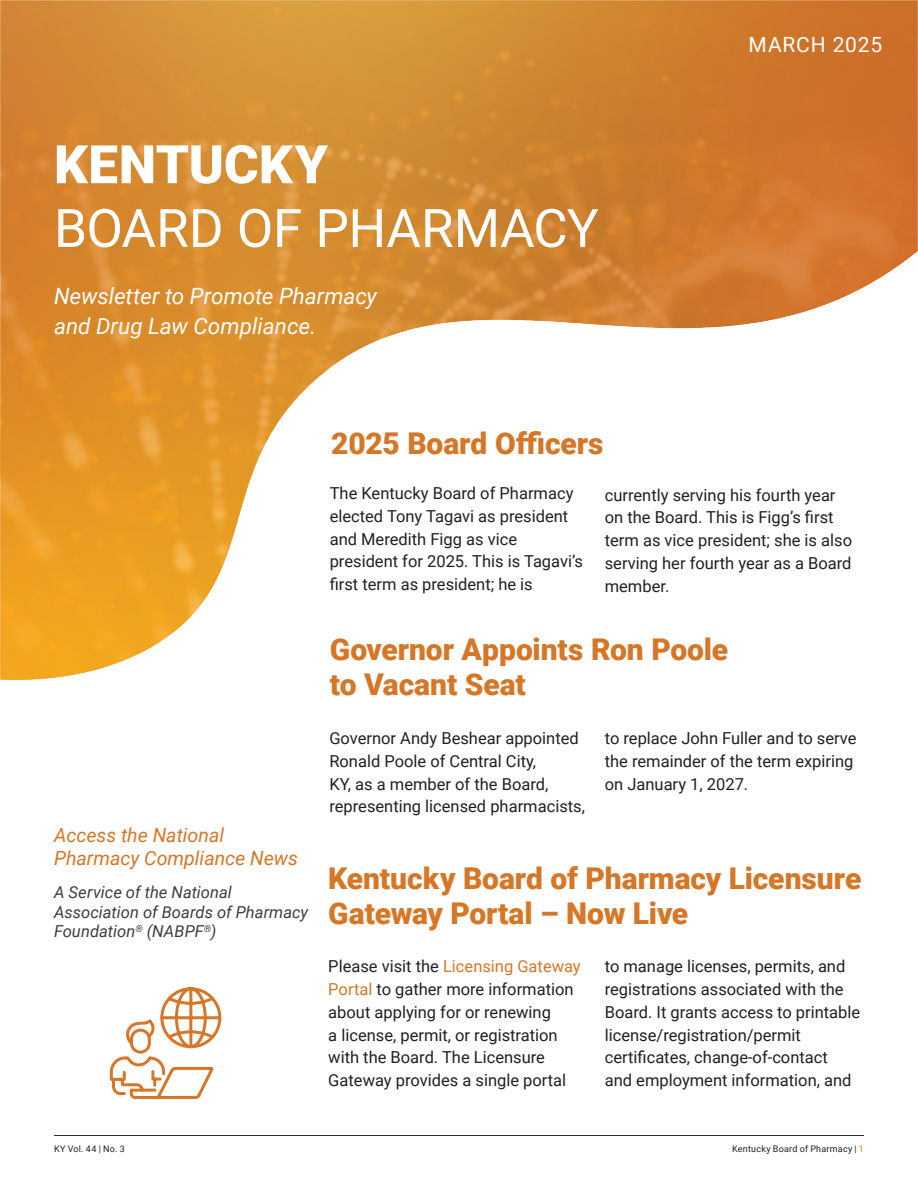
<style>
.page{position:relative;width:918px;height:1188px;background:#fff}
.page>*{position:absolute;margin:0;border:0;box-sizing:border-box;transform-origin:0 0}
.Newsletter_Title{font:53.1px/63.8px "Roboto";letter-spacing:-.005em;color:#fff}
.t1{font:900 30px/34.5px "Roboto";letter-spacing:-.005em;color:#d67627}
.Newsletter_Subtitle{font:italic 22.5px/30px "Roboto";color:#fff}
.t2{font:21px "Roboto";letter-spacing:.04em;color:#fff}
.National_Pharmacy_Compliance_News{font:italic 19.5px/23.4px "Roboto";color:#d77528}
.Body_Text{font:16.5px/22.8px "Roboto";color:#231f20}
.A_Service_of_NABPF{font:italic 16.5px/19.5px "Roboto";color:#3e3e3f}
.t3{font:9px "Roboto";letter-spacing:.025em;color:#231f20}
.s1{font-weight:900}
.s2{color:#d77528}
.s3{color:#d67627}
</style>
<div class="page">
<hr style="left:54px;top:1135px;width:810px;height:1px;background:#312f30">
<img style="left:0;top:0;width:918px;height:681px">
<svg style="left:109px;top:987px;width:113px;height:112px"></svg>
<p class="Newsletter_Title" style="left:54px;top:130px;width:546px"><span class="s1">KENTUCKY<br></span>BOARD OF PHARMACY</p>
<p class="Newsletter_Subtitle" style="left:54px;top:280px;width:325px">Newsletter to Promote Pharmacy and Drug Law Compliance.</p>
<p class="t2" style="left:749px;top:30px;width:135px">MARCH 2025</p>
<h1 class="t1" style="left:331px;top:425px;width:274px">2025 Board Officers</h1>
<p class="Body_Text" style="left:330px;top:481px;width:255px">The Kentucky Board of Pharmacy elected Tony Tagavi as president and Meredith Figg as vice president for 2025. This is Tagavi’s first term as president; he is</p>
<p class="Body_Text" style="left:605px;top:483px;width:249px">currently serving his fourth year on the Board. This is Figg’s first term as vice president; she is also serving her fourth year as a Board member.</p>
<p class="National_Pharmacy_Compliance_News" style="left:54px;top:823px;width:246px">Access the National<br>Pharmacy Compliance News</p>
<p class="A_Service_of_NABPF" style="left:54px;top:882px;width:256px">A Service of the National<br>Association of Boards of Pharmacy<br>Foundation<sup>®</sup> (NABPF<sup>®</sup>)</p>
<h1 class="t1" style="left:330px;top:631px;width:400px">Governor Appoints Ron Poole to Vacant Seat</h1>
<p class="Body_Text" style="left:329px;top:726px;width:257px">Governor Andy Beshear appointed<br>Ronald Poole of Central City,<br>KY, as a member of the Board, representing licensed pharmacists,</p>
<p class="Body_Text" style="left:605px;top:726px;width:253px">to replace John Fuller and to serve the remainder of the term expiring on January 1, 2027.</p>
<h1 class="t1" style="left:328px;top:860px;width:535px">Kentucky Board of Pharmacy Licensure<br>Gateway Portal – Now Live</h1>
<p class="Body_Text" style="left:328px;top:954px;width:254px">Please visit the <span class="s2">Licensing Gateway Portal</span> to gather more information about applying for or renewing<br>a license, permit, or registration with the Board. The Licensure Gateway provides a single portal</p>
<p class="Body_Text" style="left:605px;top:954px;width:257px">to manage licenses, permits, and registrations associated with the Board. It grants access to printable license/registration/permit certificates, change-of-contact<br>and employment information, and</p>
<p class="t3" style="left:54px;top:1142px;width:72px">KY Vol. 44 | No. 3</p>
<p class="t3" style="left:732px;top:1142px;width:133px">Kentucky Board of Pharmacy | <span class="s3">1</span></p>
</div>
